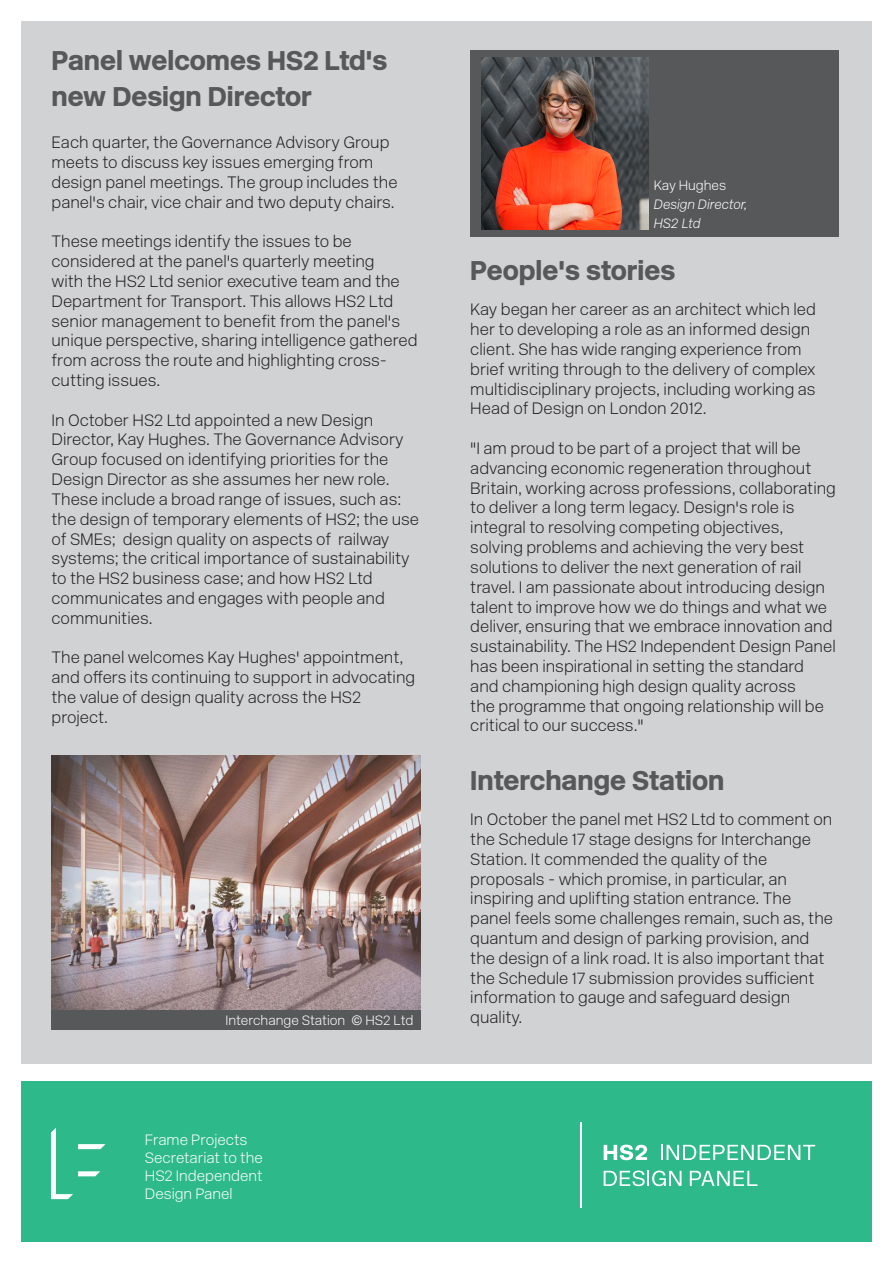
<style>
.page{position:relative;width:893px;height:1263px;background:#fff}
.page>*{position:absolute;margin:0;border:0;box-sizing:border-box;transform-origin:0 0}
.t1{font:900 27px/36px "New Rail Alphabet";color:#57585a}
.t2{font:16.5px/19.8px "New Rail Alphabet White";color:#231f20}
.t3{font:15px "New Rail Alphabet White";color:#fff}
.t4{font:13.5px "New Rail Alphabet White";color:#fff}
.t5{font:italic 13.5px "New Rail Alphabet White";color:#fff}
</style>
<div class="page">
<div style="left:21px;top:1081px;width:851px;height:161px;background:#2db98a"></div>
<div style="left:21px;top:21px;width:851px;height:1042px;background:#d1d2d4"></div>
<svg style="left:604px;top:1144px;width:43px;height:16px"></svg>
<svg style="left:604px;top:1170px;width:77px;height:16px"></svg>
<svg style="left:690px;top:1171px;width:67px;height:15px"></svg>
<hr style="left:580px;top:1123px;width:2px;height:85px;background:#fff">
<svg style="left:661px;top:1145px;width:154px;height:15px"></svg>
<div style="left:470px;top:50px;width:369px;height:187px;background:#57585a"></div>
<svg style="left:51px;top:1128px;width:54px;height:71px"></svg>
<img style="left:481px;top:57px;width:167px;height:173px">
<div style="left:51px;top:1009px;width:369px;height:21px;background:#57585a"></div>
<img style="left:51px;top:756px;width:369px;height:253px">
<p class="t1" style="left:52px;top:43px;width:337px">Panel welcomes HS2 Ltd s' new Design Director</p>
<p class="t2" style="left:52px;top:133px;width:348px">Each quarter, the Governance Advisory Group meets to discuss key issues emerging from design panel meetings. The group includes the panel s' chair, vice chair and two deputy chairs.</p>
<p class="t2" style="left:52px;top:232px;width:367px">These meetings identify the issues to be considered at the panel s' quarterly meeting<br>with the HS2 Ltd senior executive team and the Department for Transport. This allows HS2 Ltd senior management to benefit from the panel s' unique perspective, sharing intelligence gathered</p>
<p class="t2" style="left:52px;top:370px;width:110px">cutting issues.</p>
<p class="t2" style="left:52px;top:350px;width:337px">from across the route and highlighting cross-</p>
<p class="t2" style="left:52px;top:410px;width:369px">In October HS2 Ltd appointed a new Design Director, Kay Hughes. The Governance Advisory Group focused on identifying priorities for the Design Director as she assumes her new role.<br>These include a broad range of issues, such as: the design of temporary elements of HS2; the use of SMEs; design quality on aspects of railway systems; the critical importance of sustainability to the HS2 business case; and how HS2 Ltd communicates and engages with people and communities.</p>
<p class="t2" style="left:52px;top:647px;width:365px">The panel welcomes Kay Hughes' appointment, and offers its continuing to support in advocating the value of design quality across the HS2 project.</p>
<p class="t4" style="left:225px;top:1011px;width:190px">Interchange Station © HS2 Ltd</p>
<p class="t3" style="left:145px;top:1130px;width:104px">Frame Projects</p>
<p class="t3" style="left:145px;top:1148px;width:119px">Secretariat to the</p>
<p class="t3" style="left:145px;top:1166px;width:119px">HS2 Independent</p>
<p class="t3" style="left:145px;top:1184px;width:89px">Design Panel</p>
<p class="t4" style="left:654px;top:177px;width:74px">Kay Hughes</p>
<p class="t5" style="left:654px;top:195px;width:95px">Design Director,</p>
<p class="t5" style="left:654px;top:214px;width:48px">HS2 Ltd</p>
<p class="t1" style="left:470px;top:253px;width:206px">People s' stories</p>
<p class="t2" style="left:470px;top:299px;width:347px">Kay began her career as an architect which led her to developing a role as an informed design client. She has wide ranging experience from brief writing through to the delivery of complex multidisciplinary projects, including working as Head of Design on London 2012.</p>
<p class="t2" style="left:470px;top:438px;width:367px">I" am proud to be part of a project that will be advancing economic regeneration throughout Britain, working across professions, collaborating to deliver a long term legacy. Design s' role is integral to resolving competing objectives, solving problems and achieving the very best solutions to deliver the next generation of rail travel I. am passionate about introducing design talent to improve how we do things and what we deliver, ensuring that we embrace innovation and sustainability. The HS2 Independent Design Panel has been inspirational in setting the standard and championing high design quality across<br>the programme that ongoing relationship will be critical to our success ".</p>
<p class="t1" style="left:470px;top:763px;width:256px">Interchange Station</p>
<p class="t2" style="left:470px;top:809px;width:364px">In October the panel met HS2 Ltd to comment on the Schedule 17 stage designs for Interchange Station It. commended the quality of the proposals - which promise in, particular, an inspiring and uplifting station entrance. The panel feels some challenges remain, such as, the quantum and design of parking provision, and the design of a link road isIt. also important that the Schedule 17 submission provides sufficient information to gauge and safeguard design quality.</p>
</div>
